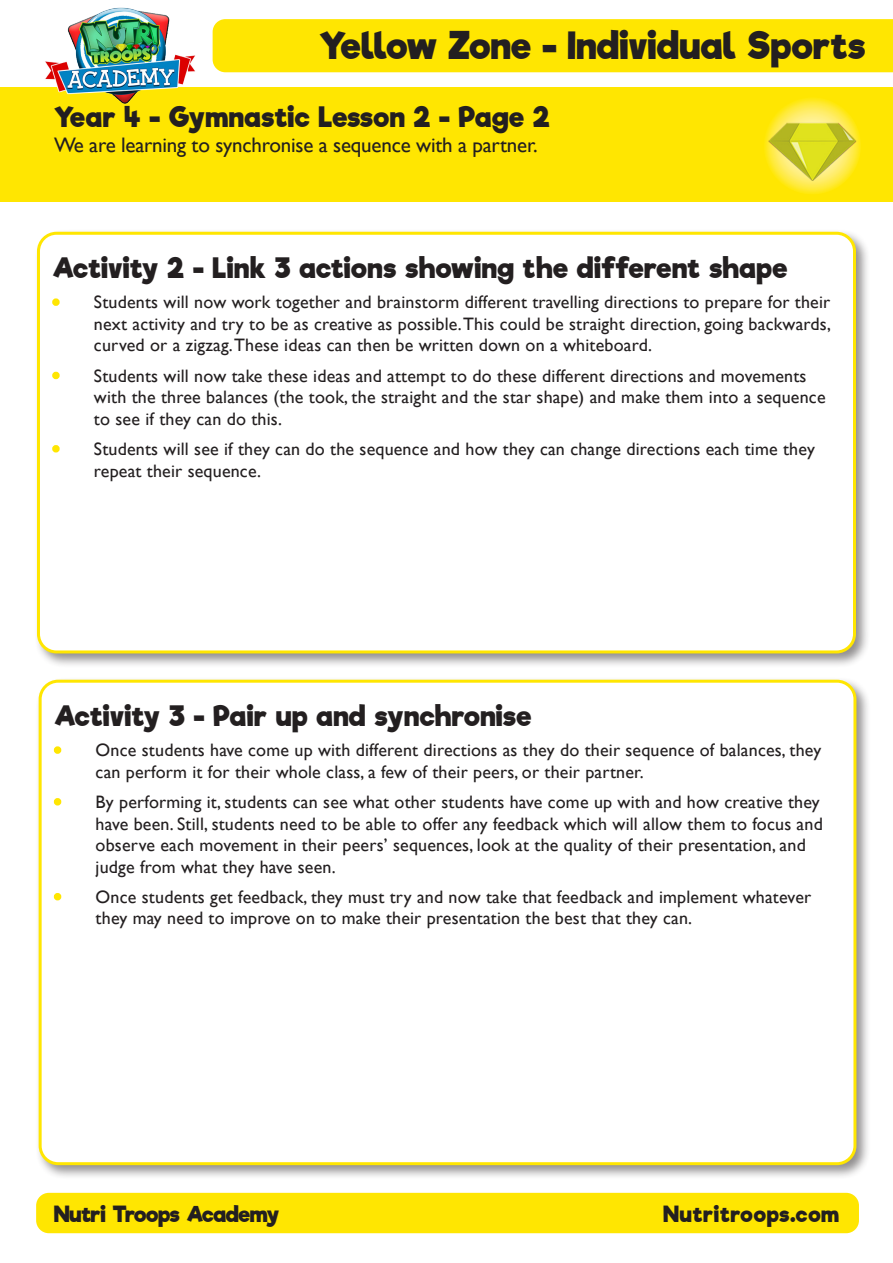
<style>
.page{position:relative;width:893px;height:1263px;background:#fff}
.page>*{position:absolute;margin:0;border:0;box-sizing:border-box;transform-origin:0 0}
.t1{font:700 36px "Riffic Free";letter-spacing:.015em;color:#231f20}
.t2{font:700 27px "Riffic Free";letter-spacing:.02em;color:#231f20}
.t3{font:21px "Gill Sans";letter-spacing:-.01em;color:#231f20}
.t4{font:700 21px "Riffic Free";letter-spacing:.005em;color:#231f20}
.t5{font:700 21px "Riffic Free";letter-spacing:.045em;color:#231f20}
.t6{font:18px/21.6px "Gill Sans";letter-spacing:.01em;color:#231f20}
.s1{color:#ffe601}
</style>
<div class="page">
<div style="left:0;top:87px;width:893px;height:115px;background:#ffe601"></div>
<div style="left:36px;top:1193px;width:823px;height:40px;background:#ffe601;border-radius:13px"></div>
<div style="left:36px;top:677px;width:836px;height:503px;background:#231f20;opacity:.5"></div>
<div style="left:40px;top:681px;width:815px;height:483px;background:#fff;border-radius:18px"></div>
<div style="left:39px;top:680px;width:817px;height:485px;border:3px solid #ffe601;border-radius:18px"></div>
<div style="left:34px;top:229px;width:837px;height:439px;background:#231f20;opacity:.5"></div>
<div style="left:38px;top:233px;width:816px;height:419px;background:#fff;border-radius:18px"></div>
<div style="left:37px;top:232px;width:819px;height:421px;border:3px solid #ffe601;border-radius:18px"></div>
<img style="left:763px;top:97px;width:98px;height:98px;border-radius:49px">
<img style="left:45px;top:7px;width:848px;height:121px">
<p class="t1" style="left:320px;top:24px;width:547px">Yellow Zone - Individual Sports</p>
<p class="t2" style="left:54px;top:101px;width:497px">Year 4 - Gymnastic Lesson 2 - Page 2</p>
<p class="t3" style="left:54px;top:133px;width:485px">We are learning to synchronise a sequence with a partner.</p>
<p class="t2" style="left:53px;top:252px;width:736px">Activity 2 - Link 3 actions showing the different shape</p>
<p class="t6" style="left:94px;top:291px;width:738px;text-align:justify;text-indent:-41px"><span class="s1">•</span> Students will now work together and brainstorm different travelling directions to prepare for their next activity and try to be as creative as possible. This could be straight direction, going backwards, curved or a zigzag. These ideas can then be written down on a whiteboard.</p>
<p class="t6" style="left:94px;top:365px;width:733px;text-indent:-41px"><span class="s1">•</span> Students will now take these ideas and attempt to do these different directions and movements with the three balances (the took, the straight and the star shape) and make them into a sequence to see if they can do this.</p>
<p class="t6" style="left:94px;top:438px;width:722px;text-indent:-41px"><span class="s1">•</span> Students will see if they can do the sequence and how they can change directions each time they repeat their sequence.</p>
<p class="t2" style="left:54px;top:700px;width:478px">Activity 3 - Pair up and synchronise</p>
<p class="t6" style="left:96px;top:739px;width:727px;text-indent:-41px"><span class="s1">•</span> Once students have come up with different directions as they do their sequence of balances, they can perform it for their whole class, a few of their peers, or their partner.</p>
<p class="t6" style="left:96px;top:791px;width:729px;text-indent:-41px"><span class="s1">•</span> By performing it, students can see what other students have come up with and how creative they have been. Still, students need to be able to offer any feedback which will allow them to focus and observe each movement in their peers’ sequences, look at the quality of their presentation, and judge from what they have seen.</p>
<p class="t6" style="left:96px;top:886px;width:717px;text-indent:-41px"><span class="s1">•</span> Once students get feedback, they must try and now take that feedback and implement whatever they may need to improve on to make their presentation the best that they can.</p>
<p class="t4" style="left:54px;top:1201px;width:227px">Nutri Troops Academy</p>
<p class="t5" style="left:663px;top:1201px;width:177px">Nutritroops.com</p>
</div>
